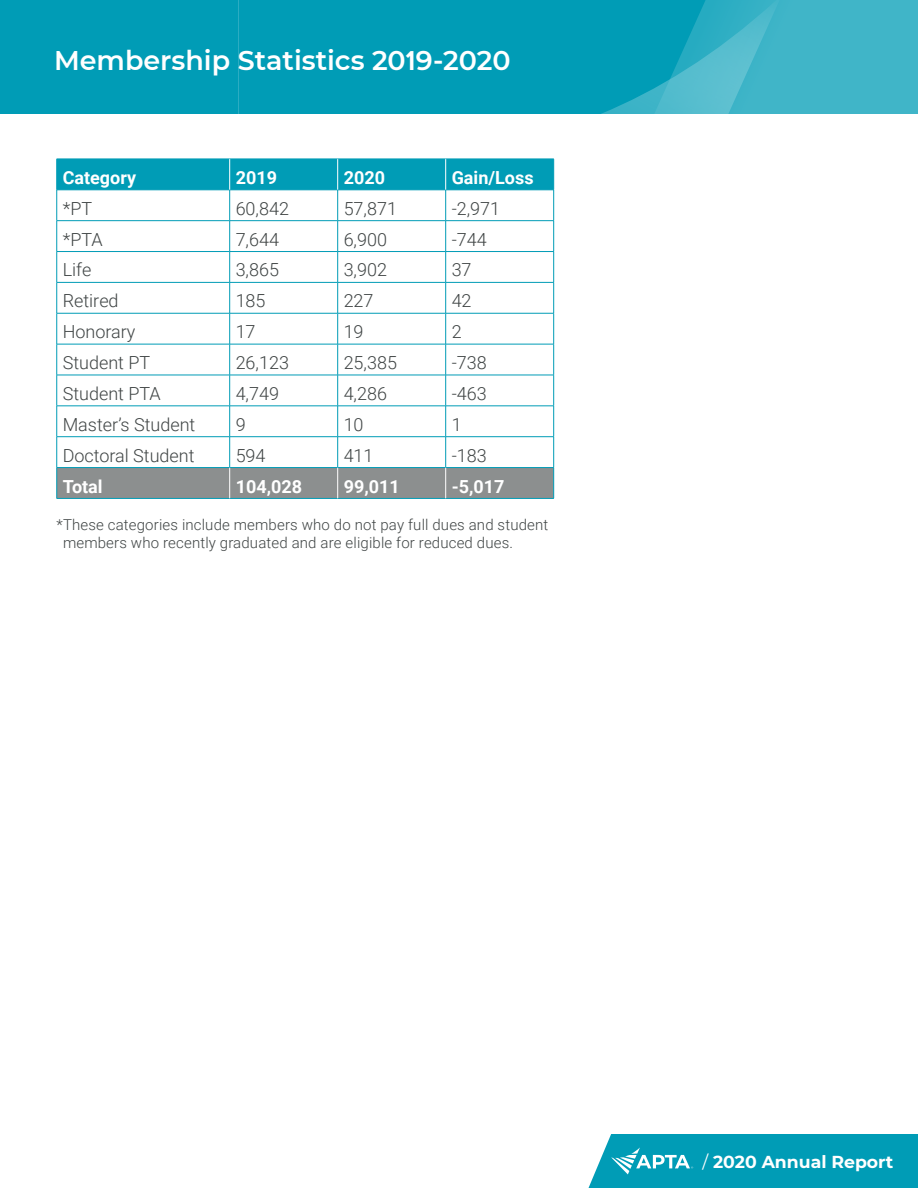
<style>
.page{position:relative;width:918px;height:1188px;background:#fff}
.page>*{position:absolute;margin:0;border:0;box-sizing:border-box;transform-origin:0 0}
.t1{font:600 27px "APTA Sans";color:#fff}
.t2{font:300 18px "Roboto";color:#3f4444}
.t3{font:700 18px "Roboto";color:#fff}
.t4{font:700 17.25px "APTA Sans";color:#fff}
.t5{font:300 15px/18px "Roboto";letter-spacing:.01em;color:#3f4444}
.s1{font-weight:400}
</style>
<div class="page">
<svg style="left:589px;top:1134px;width:329px;height:54px;background:#0fa2ba"></svg>
<div style="left:0;top:0;width:918px;height:114px;background:#009cb6"></div>
<div style="left:239px;top:0;width:679px;height:114px;background:#40b5c8"></div>
<div style="left:239px;top:0;width:362px;height:114px;background:#009cb6"></div>
<svg style="left:601px;top:0;width:172px;height:114px"></svg>
<div style="left:57px;top:160px;width:496px;height:30px;background:#009cb6"></div>
<svg style="left:57px;top:468px;width:496px;height:30px;background:#8b8f8f"></svg>
<hr style="left:57px;top:159px;width:173px;height:1px;background:#009cb6">
<hr style="left:56px;top:159px;width:1px;height:31px;background:#009cb6">
<hr style="left:230px;top:159px;width:108px;height:1px;background:#009cb6">
<hr style="left:338px;top:159px;width:108px;height:1px;background:#009cb6">
<hr style="left:446px;top:159px;width:108px;height:1px;background:#009cb6">
<hr style="left:553px;top:159px;width:1px;height:31px;background:#009cb6">
<hr style="left:57px;top:190px;width:173px;height:1px;background:#009cb6">
<hr style="left:56px;top:190px;width:1px;height:30px;background:#009cb6">
<hr style="left:230px;top:190px;width:108px;height:1px;background:#009cb6">
<hr style="left:229px;top:190px;width:1px;height:30px;background:#009cb6">
<hr style="left:338px;top:190px;width:108px;height:1px;background:#009cb6">
<hr style="left:337px;top:190px;width:1px;height:30px;background:#009cb6">
<hr style="left:446px;top:190px;width:108px;height:1px;background:#009cb6">
<hr style="left:445px;top:190px;width:1px;height:30px;background:#009cb6">
<hr style="left:553px;top:190px;width:1px;height:30px;background:#009cb6">
<hr style="left:57px;top:220px;width:173px;height:1px;background:#009cb6">
<hr style="left:56px;top:221px;width:1px;height:30px;background:#009cb6">
<hr style="left:230px;top:220px;width:108px;height:1px;background:#009cb6">
<hr style="left:229px;top:221px;width:1px;height:30px;background:#009cb6">
<hr style="left:338px;top:220px;width:108px;height:1px;background:#009cb6">
<hr style="left:337px;top:221px;width:1px;height:30px;background:#009cb6">
<hr style="left:446px;top:220px;width:108px;height:1px;background:#009cb6">
<hr style="left:445px;top:221px;width:1px;height:30px;background:#009cb6">
<hr style="left:553px;top:221px;width:1px;height:30px;background:#009cb6">
<hr style="left:57px;top:251px;width:173px;height:1px;background:#009cb6">
<hr style="left:56px;top:252px;width:1px;height:30px;background:#009cb6">
<hr style="left:230px;top:251px;width:108px;height:1px;background:#009cb6">
<hr style="left:229px;top:252px;width:1px;height:30px;background:#009cb6">
<hr style="left:338px;top:251px;width:108px;height:1px;background:#009cb6">
<hr style="left:337px;top:252px;width:1px;height:30px;background:#009cb6">
<hr style="left:446px;top:251px;width:108px;height:1px;background:#009cb6">
<hr style="left:445px;top:252px;width:1px;height:30px;background:#009cb6">
<hr style="left:553px;top:252px;width:1px;height:30px;background:#009cb6">
<hr style="left:57px;top:282px;width:173px;height:1px;background:#009cb6">
<hr style="left:56px;top:283px;width:1px;height:30px;background:#009cb6">
<hr style="left:230px;top:282px;width:108px;height:1px;background:#009cb6">
<hr style="left:229px;top:283px;width:1px;height:30px;background:#009cb6">
<hr style="left:338px;top:282px;width:108px;height:1px;background:#009cb6">
<hr style="left:337px;top:283px;width:1px;height:30px;background:#009cb6">
<hr style="left:446px;top:282px;width:108px;height:1px;background:#009cb6">
<hr style="left:445px;top:283px;width:1px;height:30px;background:#009cb6">
<hr style="left:553px;top:283px;width:1px;height:30px;background:#009cb6">
<hr style="left:57px;top:313px;width:173px;height:1px;background:#009cb6">
<hr style="left:56px;top:313px;width:1px;height:31px;background:#009cb6">
<hr style="left:230px;top:313px;width:108px;height:1px;background:#009cb6">
<hr style="left:229px;top:313px;width:1px;height:31px;background:#009cb6">
<hr style="left:338px;top:313px;width:108px;height:1px;background:#009cb6">
<hr style="left:337px;top:313px;width:1px;height:31px;background:#009cb6">
<hr style="left:446px;top:313px;width:108px;height:1px;background:#009cb6">
<hr style="left:445px;top:313px;width:1px;height:31px;background:#009cb6">
<hr style="left:553px;top:313px;width:1px;height:31px;background:#009cb6">
<hr style="left:57px;top:344px;width:173px;height:1px;background:#009cb6">
<hr style="left:56px;top:344px;width:1px;height:31px;background:#009cb6">
<hr style="left:230px;top:344px;width:108px;height:1px;background:#009cb6">
<hr style="left:229px;top:344px;width:1px;height:31px;background:#009cb6">
<hr style="left:338px;top:344px;width:108px;height:1px;background:#009cb6">
<hr style="left:337px;top:344px;width:1px;height:31px;background:#009cb6">
<hr style="left:446px;top:344px;width:108px;height:1px;background:#009cb6">
<hr style="left:445px;top:344px;width:1px;height:31px;background:#009cb6">
<hr style="left:553px;top:344px;width:1px;height:31px;background:#009cb6">
<hr style="left:57px;top:375px;width:173px;height:1px;background:#009cb6">
<hr style="left:56px;top:375px;width:1px;height:31px;background:#009cb6">
<hr style="left:230px;top:375px;width:108px;height:1px;background:#009cb6">
<hr style="left:229px;top:375px;width:1px;height:31px;background:#009cb6">
<hr style="left:338px;top:375px;width:108px;height:1px;background:#009cb6">
<hr style="left:337px;top:375px;width:1px;height:31px;background:#009cb6">
<hr style="left:446px;top:375px;width:108px;height:1px;background:#009cb6">
<hr style="left:445px;top:375px;width:1px;height:31px;background:#009cb6">
<hr style="left:553px;top:375px;width:1px;height:31px;background:#009cb6">
<hr style="left:57px;top:406px;width:173px;height:1px;background:#009cb6">
<hr style="left:56px;top:406px;width:1px;height:31px;background:#009cb6">
<hr style="left:230px;top:406px;width:108px;height:1px;background:#009cb6">
<hr style="left:229px;top:406px;width:1px;height:31px;background:#009cb6">
<hr style="left:338px;top:406px;width:108px;height:1px;background:#009cb6">
<hr style="left:337px;top:406px;width:1px;height:31px;background:#009cb6">
<hr style="left:446px;top:406px;width:108px;height:1px;background:#009cb6">
<hr style="left:445px;top:406px;width:1px;height:31px;background:#009cb6">
<hr style="left:553px;top:406px;width:1px;height:31px;background:#009cb6">
<hr style="left:57px;top:436px;width:173px;height:1px;background:#009cb6">
<hr style="left:56px;top:437px;width:1px;height:30px;background:#009cb6">
<hr style="left:230px;top:436px;width:108px;height:1px;background:#009cb6">
<hr style="left:229px;top:437px;width:1px;height:30px;background:#009cb6">
<hr style="left:338px;top:436px;width:108px;height:1px;background:#009cb6">
<hr style="left:337px;top:437px;width:1px;height:30px;background:#009cb6">
<hr style="left:446px;top:436px;width:108px;height:1px;background:#009cb6">
<hr style="left:445px;top:437px;width:1px;height:30px;background:#009cb6">
<hr style="left:553px;top:437px;width:1px;height:30px;background:#009cb6">
<hr style="left:57px;top:467px;width:173px;height:1px;background:#009cb6">
<hr style="left:56px;top:468px;width:1px;height:30px;background:#009cb6">
<hr style="left:230px;top:467px;width:108px;height:1px;background:#009cb6">
<hr style="left:338px;top:467px;width:108px;height:1px;background:#009cb6">
<hr style="left:446px;top:467px;width:108px;height:1px;background:#009cb6">
<hr style="left:553px;top:468px;width:1px;height:30px;background:#009cb6">
<hr style="left:57px;top:498px;width:173px;height:1px;background:#009cb6">
<hr style="left:230px;top:498px;width:108px;height:1px;background:#009cb6">
<hr style="left:338px;top:498px;width:108px;height:1px;background:#009cb6">
<hr style="left:446px;top:498px;width:108px;height:1px;background:#009cb6">
<hr style="left:229px;top:468px;width:1px;height:30px;background:#fff">
<hr style="left:337px;top:468px;width:1px;height:30px;background:#fff">
<hr style="left:445px;top:468px;width:1px;height:30px;background:#fff">
<hr style="left:229px;top:159px;width:1px;height:31px;background:#fff">
<hr style="left:337px;top:159px;width:1px;height:31px;background:#fff">
<hr style="left:445px;top:159px;width:1px;height:31px;background:#fff">
<h1 class="t1" style="left:54px;top:42px;width:458px">Membership Statistics 2019-2020</h1>
<p class="t3" style="left:63px;top:165px;width:75px">Category</p>
<p class="t3" style="left:236px;top:165px;width:43px">2019</p>
<p class="t3" style="left:344px;top:165px;width:43px">2020</p>
<p class="t3" style="left:452px;top:165px;width:83px">Gain/Loss</p>
<p class="t2" style="left:63px;top:196px;width:31px">*PT</p>
<p class="t2" style="left:236px;top:196px;width:55px">60,842</p>
<p class="t2" style="left:344px;top:196px;width:55px">57,871</p>
<p class="t2" style="left:452px;top:196px;width:50px">-2,971</p>
<p class="t2" style="left:63px;top:227px;width:42px">*PTA</p>
<p class="t2" style="left:236px;top:227px;width:45px">7,644</p>
<p class="t2" style="left:344px;top:227px;width:45px">6,900</p>
<p class="t2" style="left:452px;top:227px;width:37px">-744</p>
<p class="t2" style="left:63px;top:257px;width:30px">Life</p>
<p class="t2" style="left:236px;top:257px;width:45px">3,865</p>
<p class="t2" style="left:344px;top:257px;width:45px">3,902</p>
<p class="t2" style="left:452px;top:257px;width:21px">37</p>
<p class="t2" style="left:63px;top:288px;width:57px">Retired</p>
<p class="t2" style="left:236px;top:288px;width:31px">185</p>
<p class="t2" style="left:344px;top:288px;width:31px">227</p>
<p class="t2" style="left:452px;top:288px;width:21px">42</p>
<p class="t2" style="left:63px;top:319px;width:74px">Honorary</p>
<p class="t2" style="left:236px;top:319px;width:21px">17</p>
<p class="t2" style="left:344px;top:319px;width:21px">19</p>
<p class="t2" style="left:452px;top:319px;width:11px">2</p>
<p class="t2" style="left:63px;top:350px;width:89px">Student PT</p>
<p class="t2" style="left:236px;top:350px;width:55px">26,123</p>
<p class="t2" style="left:344px;top:350px;width:55px">25,385</p>
<p class="t2" style="left:452px;top:350px;width:37px">-738</p>
<p class="t2" style="left:63px;top:381px;width:100px">Student PTA</p>
<p class="t2" style="left:236px;top:381px;width:45px">4,749</p>
<p class="t2" style="left:344px;top:381px;width:45px">4,286</p>
<p class="t2" style="left:452px;top:381px;width:37px">-463</p>
<p class="t2" style="left:63px;top:412px;width:134px">Master’s Student</p>
<p class="t2" style="left:236px;top:412px;width:11px">9</p>
<p class="t2" style="left:344px;top:412px;width:21px">10</p>
<p class="t2" style="left:452px;top:412px;width:11px">1</p>
<p class="t2" style="left:63px;top:443px;width:133px">Doctoral Student</p>
<p class="t2" style="left:236px;top:443px;width:31px">594</p>
<p class="t2" style="left:344px;top:443px;width:31px">411</p>
<p class="t2" style="left:452px;top:443px;width:37px">-183</p>
<p class="t3" style="left:63px;top:474px;width:41px">Total</p>
<p class="t3" style="left:236px;top:474px;width:68px">104,028</p>
<p class="t3" style="left:344px;top:474px;width:58px">99,011</p>
<p class="t3" style="left:452px;top:474px;width:54px">-5,017</p>
<p class="t5" style="left:63px;top:516px;width:487px;text-indent:-7px">*These categories include members who do not pay full dues and student members who recently graduated and are eligible for reduced dues.</p>
<p class="t4" style="left:702px;top:1150px;width:193px"><span class="s1">/</span> 2020 Annual Report</p>
</div>
